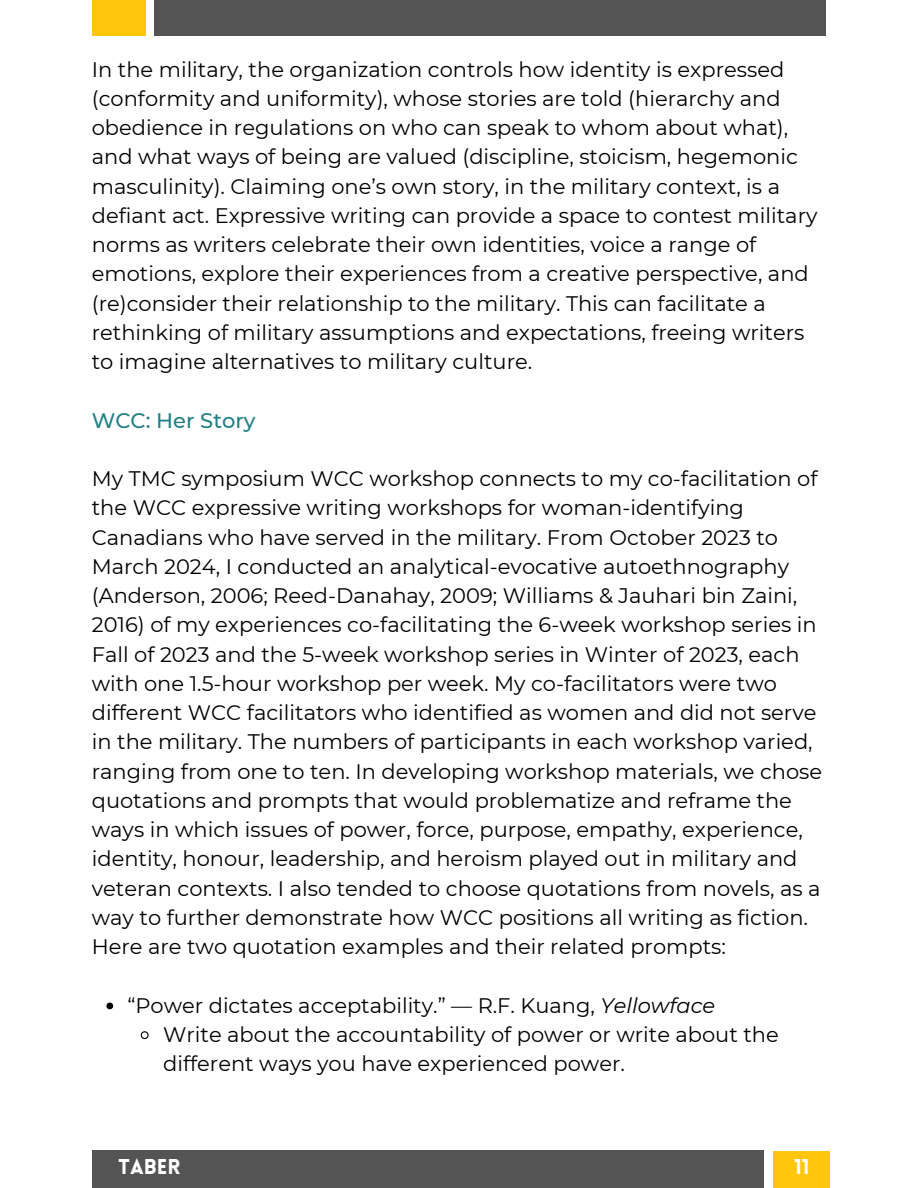
<style>
.page{position:relative;width:918px;height:1188px;background:#fff}
.page>*{position:absolute;margin:0;border:0;box-sizing:border-box;transform-origin:0 0}
.t1{font:21px/29.2px "Montserrat";color:#000}
.t2{font:500 21px "Montserrat";color:#228084}
.t3{font:900 21px "Lovelo";color:#fff}
.s1{font-style:italic}
</style>
<div class="page">
<div style="left:154px;top:0;width:672px;height:36px;background:#545454"></div>
<div style="left:92px;top:0;width:53px;height:36px;background:#ffc60b"></div>
<div style="left:774px;top:1151px;width:56px;height:37px;background:#ffc60b"></div>
<div style="left:92px;top:1151px;width:672px;height:37px;background:#545454"></div>
<svg style="left:106px;top:1003px;width:7px;height:6px"></svg>
<svg style="left:140px;top:1031px;width:9px;height:9px"></svg>
<p class="t1" style="left:92px;top:55px;width:727px">In the military, the organization controls how identity is expressed (conformity and uniformity), whose stories are told (hierarchy and obedience in regulations on who can speak to whom about what), and what ways of being are valued (discipline, stoicism, hegemonic masculinity). Claiming one’s own story, in the military context, is a defiant act. Expressive writing can provide a space to contest military norms as writers celebrate their own identities, voice a range of emotions, explore their experiences from a creative perspective, and (re)consider their relationship to the military. This can facilitate a rethinking of military assumptions and expectations, freeing writers to imagine alternatives to military culture.</p>
<p class="t2" style="left:92px;top:407px;width:165px">WCC: Her Story</p>
<p class="t1" style="left:92px;top:464px;width:732px">My TMC symposium WCC workshop connects to my co-facilitation of the WCC expressive writing workshops for woman-identifying Canadians who have served in the military. From October 2023 to March 2024, I conducted an analytical-evocative autoethnography (Anderson, 2006; Reed-Danahay, 2009; Williams &amp; Jauhari bin Zaini, 2016) of my experiences co-facilitating the 6-week workshop series in Fall of 2023 and the 5-week workshop series in Winter of 2023, each with one 1.5-hour workshop per week. My co-facilitators were two different WCC facilitators who identified as women and did not serve in the military. The numbers of participants in each workshop varied, ranging from one to ten. In developing workshop materials, we chose quotations and prompts that would problematize and reframe the ways in which issues of power, force, purpose, empathy, experience, identity, honour, leadership, and heroism played out in military and veteran contexts. I also tended to choose quotations from novels, as a way to further demonstrate how WCC positions all writing as fiction.<br>Here are two quotation examples and their related prompts:</p>
<h1 class="t1" style="left:127px;top:991px;width:589px">“Power dictates acceptability.” — R.F. Kuang, <span class="s1">Yellowface</span></h1>
<p class="t1" style="left:163px;top:1020px;width:617px">Write about the accountability of power or write about the different ways you have experienced power.</p>
<h2 class="t3" style="left:119px;top:1158px;width:63px">TABER</h2>
<p class="t3" style="left:794px;top:1158px;width:17px">11</p>
</div>
